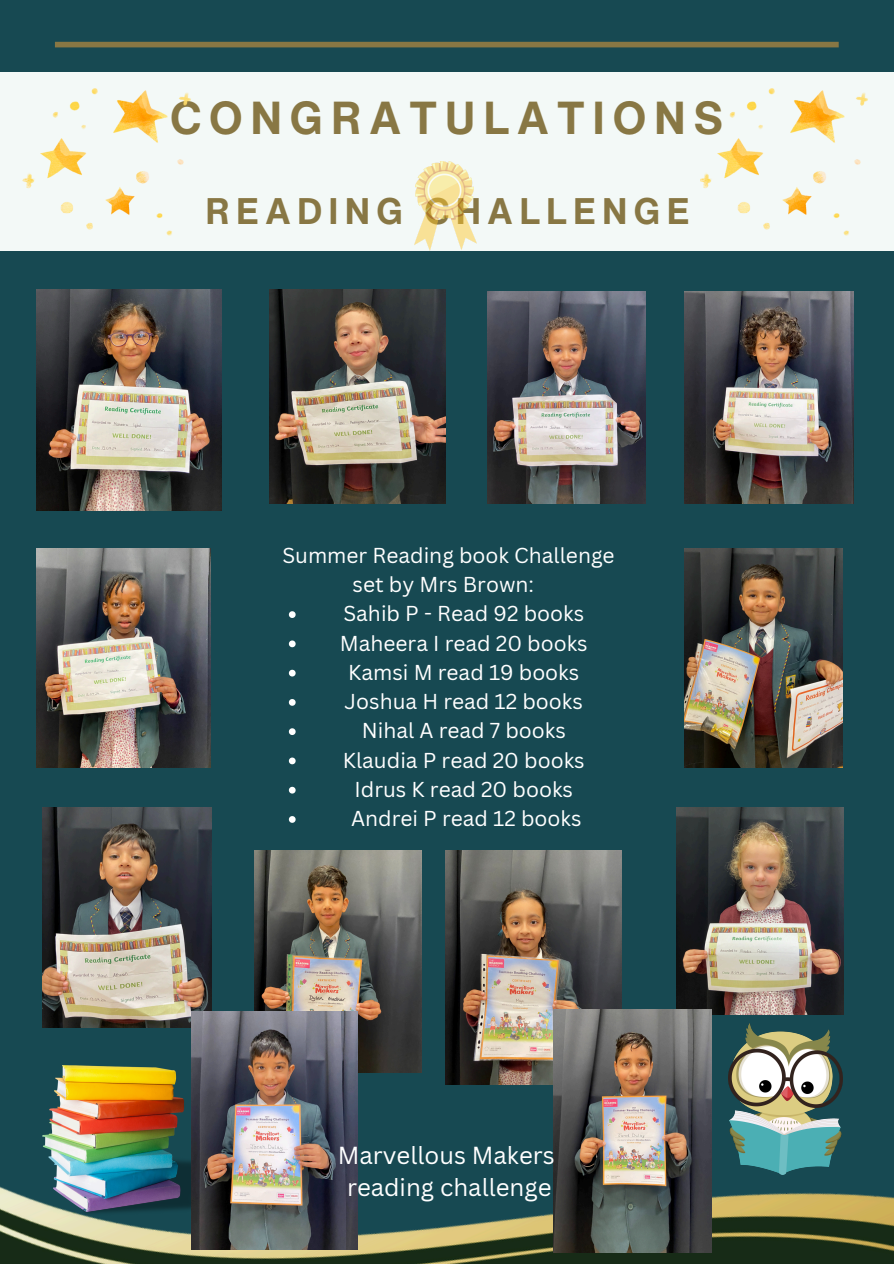
<style>
.page{position:relative;width:894px;height:1264px;background:#fff}
.page>*{position:absolute;margin:0;border:0;box-sizing:border-box;transform-origin:0 0}
.t1{font:700 45px "Helvetica Now Text";letter-spacing:.17em;color:#874}
.t2{font:700 36px "Helvetica Now Text";letter-spacing:.17em;color:#874}
.t3{font:24px/32.7px "Canva Sans";color:#fff;text-align:center}
.t4{font:21px/29.2px "Canva Sans";color:#fff;text-align:center}
</style>
<div class="page">
<div style="left:0;top:0;width:893px;height:1263px;background:#174952"></div>
<img style="left:0;top:625px;width:893px;height:638px">
<div style="left:55px;top:42px;width:783px;height:5px;background:#874"></div>
<div style="left:0;top:72px;width:893px;height:179px;background:#f3f9f7"></div>
<img style="left:414px;top:162px;width:62px;height:89px">
<img style="left:700px;top:88px;width:168px;height:147px">
<img style="left:22px;top:88px;width:169px;height:147px">
<img style="left:37px;top:290px;width:184px;height:220px">
<img style="left:269px;top:290px;width:176px;height:213px">
<img style="left:488px;top:292px;width:157px;height:211px">
<img style="left:37px;top:549px;width:174px;height:218px">
<img style="left:676px;top:807px;width:166px;height:207px">
<img style="left:684px;top:292px;width:169px;height:211px">
<img style="left:42px;top:807px;width:169px;height:220px">
<img style="left:42px;top:1065px;width:149px;height:151px">
<img style="left:727px;top:1023px;width:115px;height:151px">
<img style="left:684px;top:549px;width:158px;height:218px">
<img style="left:445px;top:850px;width:176px;height:234px">
<img style="left:553px;top:1009px;width:158px;height:243px">
<img style="left:254px;top:850px;width:167px;height:222px">
<img style="left:191px;top:1011px;width:166px;height:238px">
<svg style="left:289px;top:611px;width:6px;height:7px"></svg>
<svg style="left:289px;top:640px;width:6px;height:7px"></svg>
<svg style="left:289px;top:669px;width:6px;height:7px"></svg>
<svg style="left:289px;top:699px;width:6px;height:6px"></svg>
<svg style="left:289px;top:728px;width:6px;height:7px"></svg>
<svg style="left:289px;top:757px;width:6px;height:7px"></svg>
<svg style="left:289px;top:786px;width:6px;height:7px"></svg>
<svg style="left:289px;top:816px;width:6px;height:6px"></svg>
<p class="t1" style="left:170px;top:84px;width:554px">CONGRATULATIONS</p>
<h1 class="t2" style="left:205px;top:184px;width:485px">READING CHALLENGE</h1>
<p class="t4" style="left:282px;top:540px;width:334px">Summer Reading book Challenge set by Mrs Brown:</p>
<p class="t4" style="left:343px;top:598px;width:242px">Sahib P - Read 92 books</p>
<p class="t4" style="left:340px;top:628px;width:249px">Maheera I read 20 books</p>
<p class="t4" style="left:348px;top:657px;width:232px">Kamsi M read 19 books</p>
<p class="t4" style="left:344px;top:686px;width:240px">Joshua H read 12 books</p>
<p class="t4" style="left:361px;top:715px;width:205px">Nihal A read 7 books</p>
<p class="t4" style="left:343px;top:745px;width:243px">Klaudia P read 20 books</p>
<p class="t4" style="left:354px;top:774px;width:220px">Idrus K read 20 books</p>
<p class="t4" style="left:351px;top:803px;width:232px">Andrei P read 12 books</p>
<p class="t3" style="left:338px;top:1137px;width:218px">Marvellous Makers reading challenge</p>
</div>
